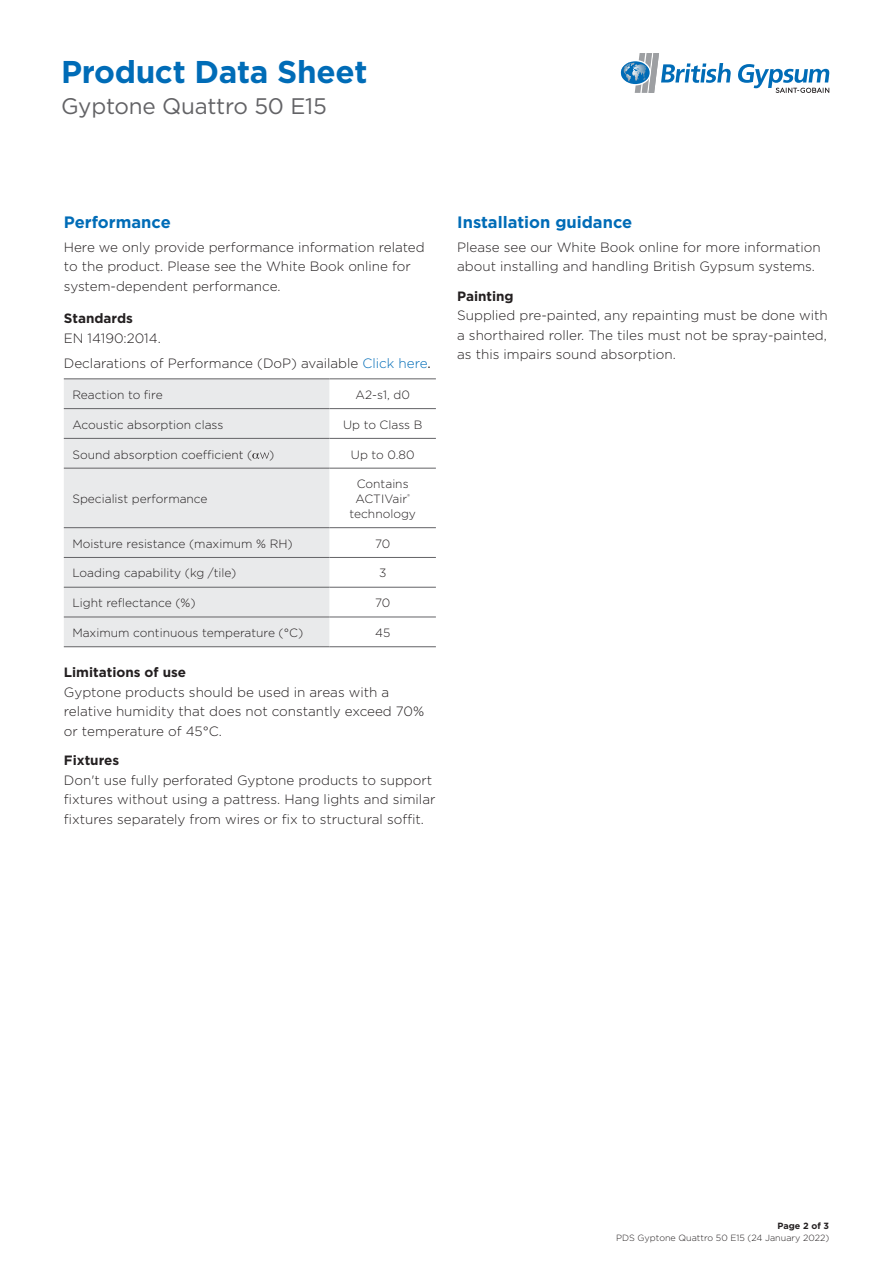
<style>
.page{position:relative;width:893px;height:1263px;background:#fff}
.page>*{position:absolute;margin:0;border:0;box-sizing:border-box;transform-origin:0 0}
.t1{font:700 31.5px "Gotham";letter-spacing:-.01em;color:#006cb7}
.t2{font:22.5px "Gotham";letter-spacing:-.01em;color:#636366}
.t3{font:700 16.5px "Gotham";color:#006cb7}
.t4{font:300 13.5px/19.5px "Gotham";color:#231f20}
.t5{font:700 13.5px "Gotham";color:#231f20}
.t6{font:300 12px/15px "Gotham";color:#231f20;text-align:center}
.t7{font:300 9px "Gotham";color:#231f20}
.t8{font:700 9px "Gotham";color:#231f20}
.s1{color:#006cb7}
.s2{font-weight:400}
</style>
<div class="page">
<svg style="left:738px;top:64px;width:92px;height:29px"></svg>
<svg style="left:621px;top:53px;width:110px;height:40px"></svg>
<div style="left:64px;top:379px;width:266px;height:267px;background:#e9eaeb"></div>
<svg style="left:330px;top:379px;width:106px;height:238px"></svg>
<hr style="left:64px;top:378px;width:266px;height:1px;background:#636366">
<hr style="left:330px;top:378px;width:106px;height:1px;background:#636366">
<hr style="left:64px;top:408px;width:266px;height:1px;background:#636366">
<hr style="left:64px;top:438px;width:266px;height:1px;background:#636366">
<hr style="left:64px;top:468px;width:266px;height:1px;background:#636366">
<hr style="left:330px;top:408px;width:106px;height:1px;background:#636366">
<hr style="left:330px;top:438px;width:106px;height:1px;background:#636366">
<hr style="left:330px;top:468px;width:106px;height:1px;background:#636366">
<hr style="left:64px;top:527px;width:266px;height:1px;background:#636366">
<hr style="left:330px;top:527px;width:106px;height:1px;background:#636366">
<hr style="left:64px;top:557px;width:266px;height:1px;background:#636366">
<hr style="left:64px;top:587px;width:266px;height:1px;background:#636366">
<hr style="left:64px;top:617px;width:266px;height:1px;background:#636366">
<hr style="left:64px;top:646px;width:266px;height:1px;background:#636366">
<hr style="left:330px;top:557px;width:106px;height:1px;background:#636366">
<hr style="left:330px;top:587px;width:106px;height:1px;background:#636366">
<hr style="left:330px;top:617px;width:106px;height:1px;background:#636366">
<hr style="left:330px;top:646px;width:106px;height:1px;background:#636366">
<svg style="left:252px;top:452px;width:17px;height:7px"></svg>
<h1 class="t1" style="left:61px;top:51px;width:308px">Product Data Sheet</h1>
<h2 class="t2" style="left:61px;top:92px;width:267px">Gyptone Quattro 50 E15</h2>
<p class="t3" style="left:64px;top:211px;width:108px">Performance</p>
<p class="t4" style="left:64px;top:237px;width:362px">Here we only provide performance information related to the product. Please see the White Book online for system-dependent performance.</p>
<p class="t5" style="left:64px;top:309px;width:71px">Standards</p>
<p class="t4" style="left:64px;top:328px;width:99px">EN 14190:2014.</p>
<p class="t4" style="left:64px;top:353px;width:369px">Declarations of Performance (DoP) available <span class="s1">Click here</span><span class="s2">.</span></p>
<p class="t6" style="left:72px;top:387px;width:92px">Reaction to fire</p>
<p class="t6" style="left:356px;top:386px;width:56px">A2-s1, d0</p>
<p class="t6" style="left:72px;top:417px;width:153px">Acoustic absorption class</p>
<p class="t6" style="left:343px;top:417px;width:81px">Up to Class B</p>
<p class="t6" style="left:72px;top:447px;width:181px">Sound absorption coefficient (</p>
<p class="t6" style="left:269px;top:447px;width:7px">)</p>
<p class="t6" style="left:351px;top:447px;width:65px">Up to 0.80</p>
<p class="t6" style="left:72px;top:491px;width:137px">Specialist performance</p>
<p class="t6" style="left:349px;top:476px;width:68px">Contains<br>ACTIVair<sup>® </sup>technology</p>
<p class="t6" style="left:72px;top:536px;width:222px">Moisture resistance (maximum % RH)</p>
<p class="t6" style="left:375px;top:536px;width:17px">70</p>
<p class="t6" style="left:72px;top:565px;width:165px">Loading capability (kg /tile)</p>
<p class="t6" style="left:379px;top:565px;width:9px">3</p>
<p class="t6" style="left:72px;top:595px;width:125px">Light reflectance (%)</p>
<p class="t6" style="left:375px;top:595px;width:17px">70</p>
<p class="t6" style="left:72px;top:625px;width:232px">Maximum continuous temperature (°C)</p>
<p class="t6" style="left:375px;top:625px;width:17px">45</p>
<p class="t5" style="left:64px;top:664px;width:124px">Limitations of use</p>
<p class="t4" style="left:64px;top:682px;width:362px">Gyptone products should be used in areas with a relative humidity that does not constantly exceed 70% or temperature of 45°C.</p>
<p class="t5" style="left:64px;top:751px;width:57px">Fixtures</p>
<p class="t4" style="left:64px;top:770px;width:373px">Don't use fully perforated Gyptone products to support fixtures without using a pattress. Hang lights and similar fixtures separately from wires or fix to structural soffit.</p>
<p class="t3" style="left:457px;top:211px;width:177px">Installation guidance</p>
<p class="t4" style="left:457px;top:237px;width:365px">Please see our White Book online for more information about installing and handling British Gypsum systems.</p>
<p class="t5" style="left:457px;top:287px;width:58px">Painting</p>
<p class="t4" style="left:457px;top:305px;width:372px;text-align:justify">Supplied pre-painted, any repainting must be done with a shorthaired roller. The tiles must not be spray-painted, as this impairs sound absorption.</p>
<p class="t8" style="left:778px;top:1219px;width:53px">Page 2 of 3</p>
<p class="t7" style="left:616px;top:1232px;width:214px">PDS Gyptone Quattro 50 E15 (24 January 2022)</p>
</div>
